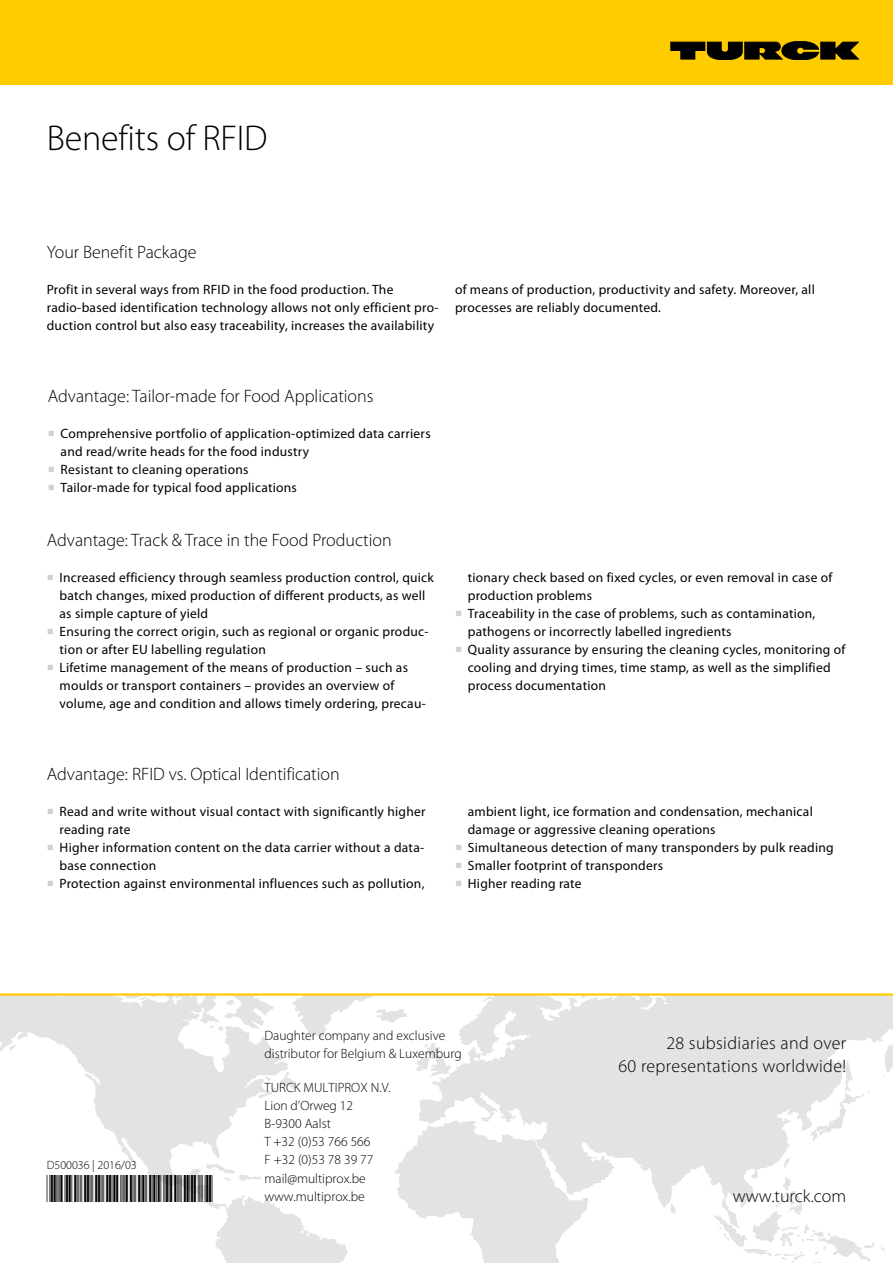
<style>
.page{position:relative;width:893px;height:1263px;background:#fff}
.page>*{position:absolute;margin:0;border:0;box-sizing:border-box;transform-origin:0 0}
.t1{font:300 36px "Myriad Pro";letter-spacing:-.005em;color:#000}
.t2{font:27px "Code 39 30";color:#000}
.t3{font:300 18px "Myriad Pro";color:#000}
.t4{font:300 18px/22.5px "Myriad Pro";letter-spacing:.02em;color:#000;text-align:right}
.t5{font:13.5px/18px "Myriad Pro";letter-spacing:.02em;color:#000}
.t6{font:300 13.5px/18.1px "Myriad Pro";color:#000}
.t7{font:300 12px "Myriad Pro";color:#000}
.s1{font-family:"Minion Pro";font-size:18px;color:#cfd0d0}
</style>
<div class="page">
<svg style="left:0;top:996px;width:893px;height:267px"></svg>
<div style="left:0;top:0;width:893px;height:85px;background:#fc0"></div>
<svg style="left:671px;top:41px;width:188px;height:19px"></svg>
<hr style="left:0;top:993px;width:893px;height:3px;background:#fc0">
<h1 class="t1" style="left:47px;top:116px;width:222px">Benefits of RFID</h1>
<h3 class="t3" style="left:47px;top:241px;width:151px">Your Benefit Package</h3>
<p class="t5" style="left:47px;top:280px;width:393px">Profit in several ways from RFID in the food production. The radio-based identification technology allows not only efficient pro&shy;duction control but also easy traceability, increases the availability</p>
<p class="t5" style="left:455px;top:280px;width:361px">of means of production, productivity and safety. Moreover, all processes are reliably documented.</p>
<h3 class="t3" style="left:48px;top:385px;width:327px">Advantage: Tailor-made for Food Applications</h3>
<p class="t5" style="left:61px;top:424px;width:372px;text-indent:-13px"><span class="s1">■</span> Comprehensive portfolio of application-optimized data carriers and read/write heads for the food industry</p>
<p class="t5" style="left:48px;top:460px;width:202px"><span class="s1">■</span> Resistant to cleaning operations</p>
<p class="t5" style="left:48px;top:478px;width:251px"><span class="s1">■</span> Tailor-made for typical food applications</p>
<h3 class="t3" style="left:47px;top:529px;width:346px">Advantage: Track &amp; Trace in the Food Production</h3>
<p class="t5" style="left:60px;top:568px;width:376px;text-indent:-13px"><span class="s1">■</span> Increased efficiency through seamless production control, quick batch changes, mixed production of different products, as well as simple capture of yield</p>
<p class="t5" style="left:60px;top:622px;width:371px;text-indent:-13px"><span class="s1">■</span> Ensuring the correct origin, such as regional or organic produc&shy;tion or after EU labelling regulation</p>
<p class="t5" style="left:60px;top:658px;width:368px;text-indent:-13px"><span class="s1">■</span> Lifetime management of the means of production – such as moulds or transport containers – provides an overview of volume, age and condition and allows timely ordering, precau-</p>
<p class="t5" style="left:468px;top:568px;width:366px">tionary check based on fixed cycles, or even removal in case of production problems</p>
<p class="t5" style="left:468px;top:604px;width:349px;text-indent:-13px"><span class="s1">■</span> Traceability in the case of problems, such as contamination, pathogens or incorrectly labelled ingredients</p>
<p class="t5" style="left:468px;top:640px;width:379px;text-indent:-13px"><span class="s1">■</span> Quality assurance by ensuring the cleaning cycles, monitoring of cooling and drying times, time stamp, as well as the simplified process documentation</p>
<h3 class="t3" style="left:47px;top:763px;width:295px">Advantage: RFID vs. Optical Identification</h3>
<p class="t5" style="left:60px;top:802px;width:367px;text-indent:-13px"><span class="s1">■</span> Read and write without visual contact with significantly higher reading rate</p>
<p class="t5" style="left:60px;top:838px;width:366px;text-indent:-13px"><span class="s1">■</span> Higher information content on the data carrier without a data&shy;base connection</p>
<p class="t5" style="left:47px;top:874px;width:379px"><span class="s1">■</span> Protection against environmental influences such as pollution,</p>
<p class="t5" style="left:468px;top:802px;width:347px">ambient light, ice formation and condensation, mechanical damage or aggressive cleaning operations</p>
<p class="t5" style="left:455px;top:838px;width:380px"><span class="s1">■</span> Simultaneous detection of many transponders by pulk reading</p>
<p class="t5" style="left:455px;top:856px;width:210px"><span class="s1">■</span> Smaller footprint of transponders</p>
<p class="t5" style="left:455px;top:874px;width:128px"><span class="s1">■</span> Higher reading rate</p>
<p class="t7" style="left:47px;top:1158px;width:92px">D500036 | 2016/03</p>
<h2 class="t2" style="left:47px;top:1177px;width:168px">*D500036ßß1603*</h2>
<p class="t6" style="left:264px;top:1026px;width:199px">Daughter company and exclusive distributor for Belgium &amp; Luxemburg</p>
<p class="t6" style="left:264px;top:1078px;width:128px">TURCK MULTIPROX N.V.<br>Lion d’Orweg 12<br>B-9300 Aalst<br>T +32 (0)53 766 566<br>F +32 (0)53 78 39 77 mail@multiprox.be www.multiprox.be</p>
<h3 class="t4" style="left:618px;top:1032px;width:229px">28 subsidiaries and over<br>60 representations worldwide!</h3>
<h3 class="t3" style="left:733px;top:1185px;width:115px">www.turck.com</h3>
</div>
